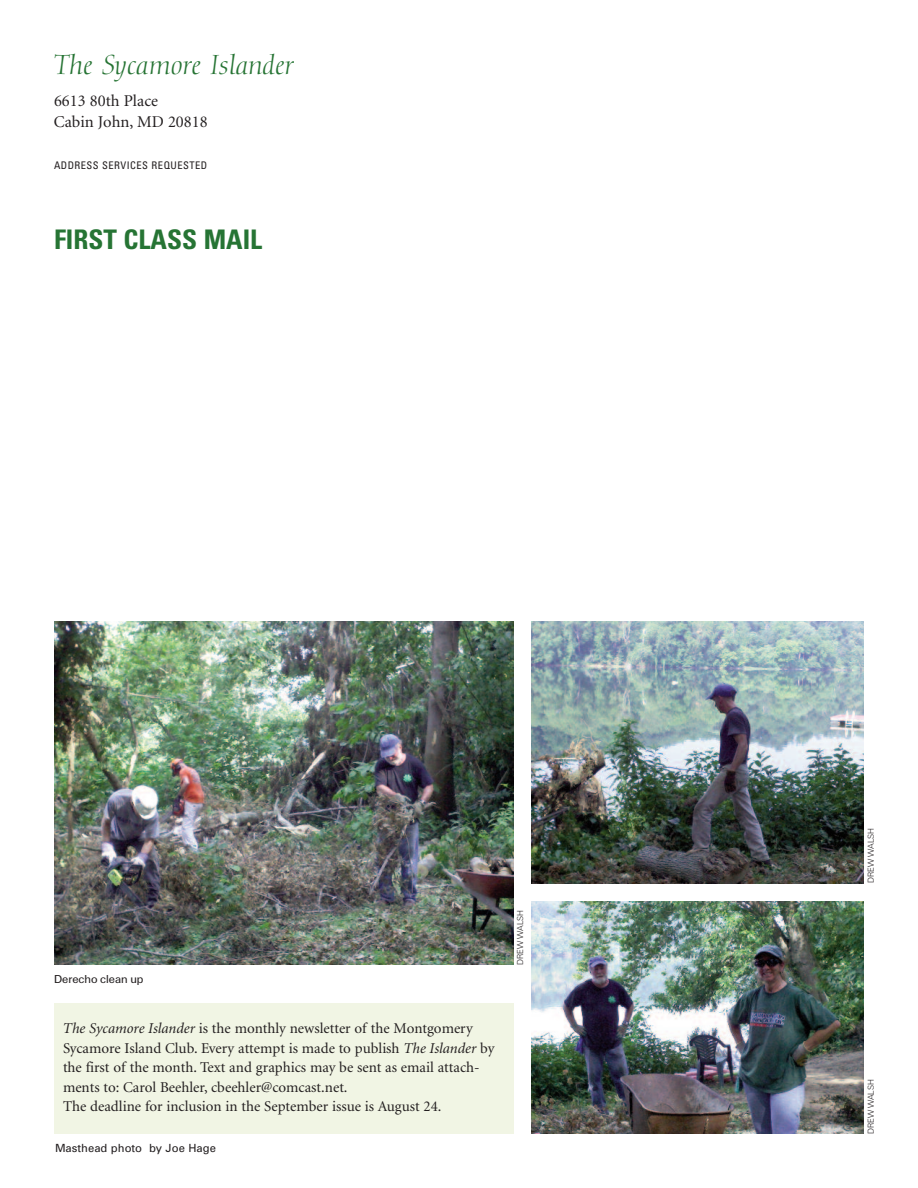
<style>
.page{position:relative;width:918px;height:1188px;background:#fff}
.page>*{position:absolute;margin:0;border:0;box-sizing:border-box;transform-origin:0 0}
.t1{font:italic 27px "Diotima";color:#267434}
.t2{font:700 condensed 27px "Univers";color:#267434}
.t3{font:16.5px/21px "Minion";color:#231f20}
.t4{font:15px/19.5px "Minion";color:#231f20}
.t5{font:12px "U55";color:#231f20}
.t6{font:11.25px "Univers";color:#231f20}
.t7{font:condensed 10.5px "Univers";letter-spacing:.045em;color:#231f20}
.t8{font:9px "U45";color:#231f20}
.s1{font-style:italic}
</style>
<div class="page">
<div style="left:54px;top:1004px;width:460px;height:130px;background:#f1f5e4"></div>
<img style="left:54px;top:621px;width:459px;height:344px">
<img style="left:531px;top:621px;width:333px;height:262px">
<img style="left:531px;top:901px;width:333px;height:233px">
<h1 class="t1" style="left:54px;top:54px;width:241px">The Sycamore Islander</h1>
<p class="t3" style="left:54px;top:91px;width:155px">6613 80th Place<br>Cabin John, MD 20818</p>
<p class="t7" style="left:54px;top:161px;width:155px">ADDRESS SERVICES REQUESTED</p>
<h1 class="t2" style="left:54px;top:229px;width:210px">FIRST CLASS MAIL</h1>
<p class="t5" style="left:54px;top:975px;width:91px">Derecho clean up</p>
<p class="t4" style="left:63px;top:1020px;width:433px"><span class="s1">The Sycamore Islander</span> is the monthly newsletter of the Montgomery Sycamore Island Club. Every attempt is made to publish <span class="s1">The Islander</span> by the first of the month. Text and graphics may be sent as email attach&shy;ments to: Carol Beehler, cbeehler@comcast.net.<br>The deadline for inclusion in the September issue is August 24.</p>
<p class="t6" style="left:55px;top:1144px;width:162px">Masthead photo by Joe Hage</p>
<p class="t8" style="left:517px;top:965px;width:56px;rotate:-90deg">DREW WALSH</p>
<p class="t8" style="left:868px;top:883px;width:56px;rotate:-90deg">DREW WALSH</p>
<p class="t8" style="left:868px;top:1134px;width:56px;rotate:-90deg">DREW WALSH</p>
</div>
